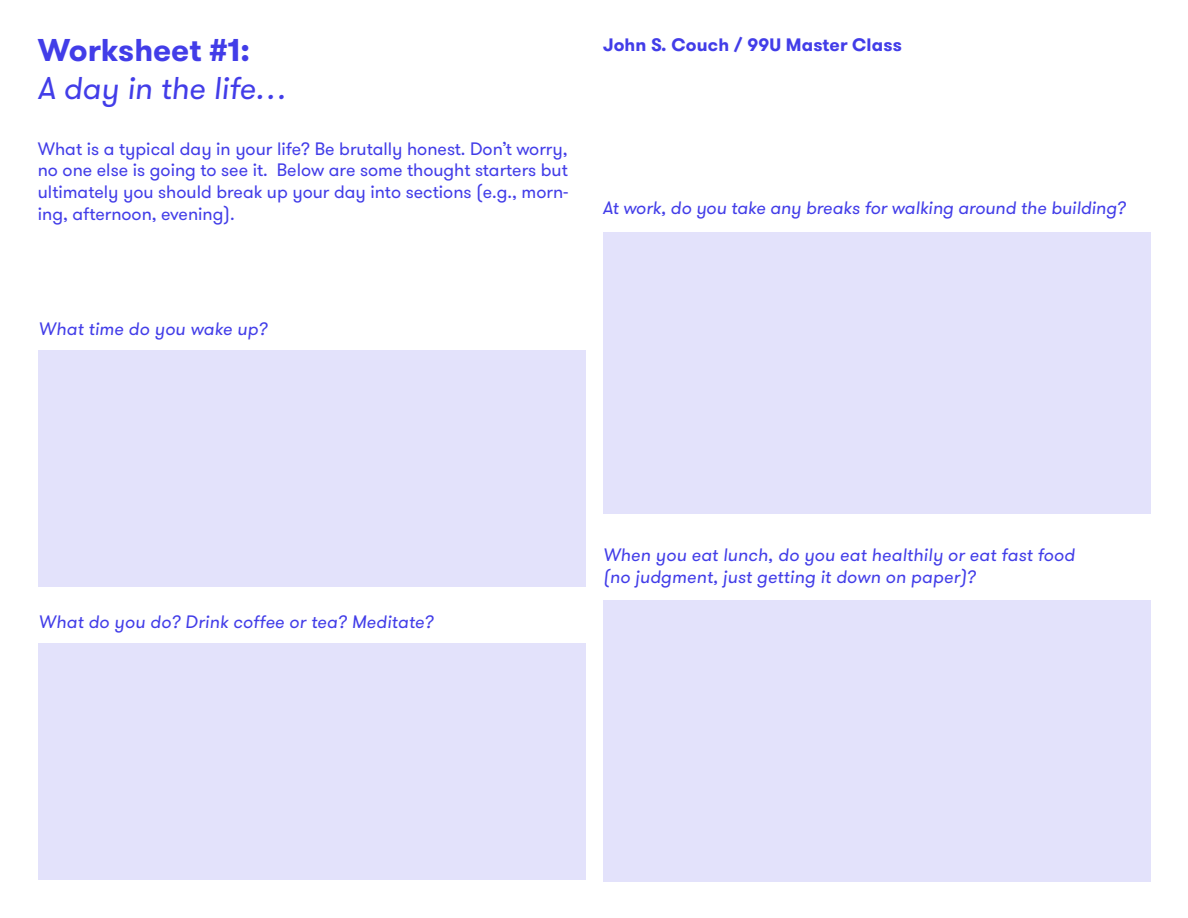
<style>
.page{position:relative;width:1188px;height:918px;background:#fff}
.page>*{position:absolute;margin:0;border:0;box-sizing:border-box;transform-origin:0 0}
.t1{font:italic 31.5px "GT Walsheim Pro";color:#423de8}
.t2{font:700 31.5px "GT Walsheim Pro";color:#423de8}
.t3{font:italic 18px/21.6px "GT Walsheim Pro";letter-spacing:.01em;color:#423de8}
.t4{font:18px/21.6px "GT Walsheim Pro";color:#423de8;text-align:justify}
.t5{font:700 18px "GT Walsheim Pro";letter-spacing:.01em;color:#423de8}
</style>
<div class="page">
<div style="left:39px;top:643px;width:547px;height:236px;background:#e3e2fb"></div>
<div style="left:39px;top:350px;width:547px;height:236px;background:#e3e2fb"></div>
<div style="left:603px;top:601px;width:547px;height:281px;background:#e3e2fb"></div>
<div style="left:603px;top:232px;width:547px;height:281px;background:#e3e2fb"></div>
<h1 class="t2" style="left:38px;top:30px;width:214px">Worksheet #1:</h1>
<h1 class="t1" style="left:38px;top:68px;width:249px">A day in the life…</h1>
<p class="t4" style="left:38px;top:138px;width:532px">What is a typical day in your life? Be brutally honest. Don’t worry, no one else is going to see it. Below are some thought starters but ultimately you should break up your day into sections (e.g., morn&shy;ing, afternoon, evening).</p>
<p class="t5" style="left:603px;top:33px;width:301px">John S. Couch / 99U Master Class</p>
<p class="t3" style="left:603px;top:197px;width:524px">At work, do you take any breaks for walking around the building?</p>
<p class="t3" style="left:39px;top:318px;width:230px">What time do you wake up?</p>
<p class="t3" style="left:39px;top:611px;width:397px">What do you do? Drink coffee or tea? Meditate?</p>
<p class="t3" style="left:603px;top:545px;width:473px">When you eat lunch, do you eat healthily or eat fast food (no judgment, just getting it down on paper)?</p>
</div>
